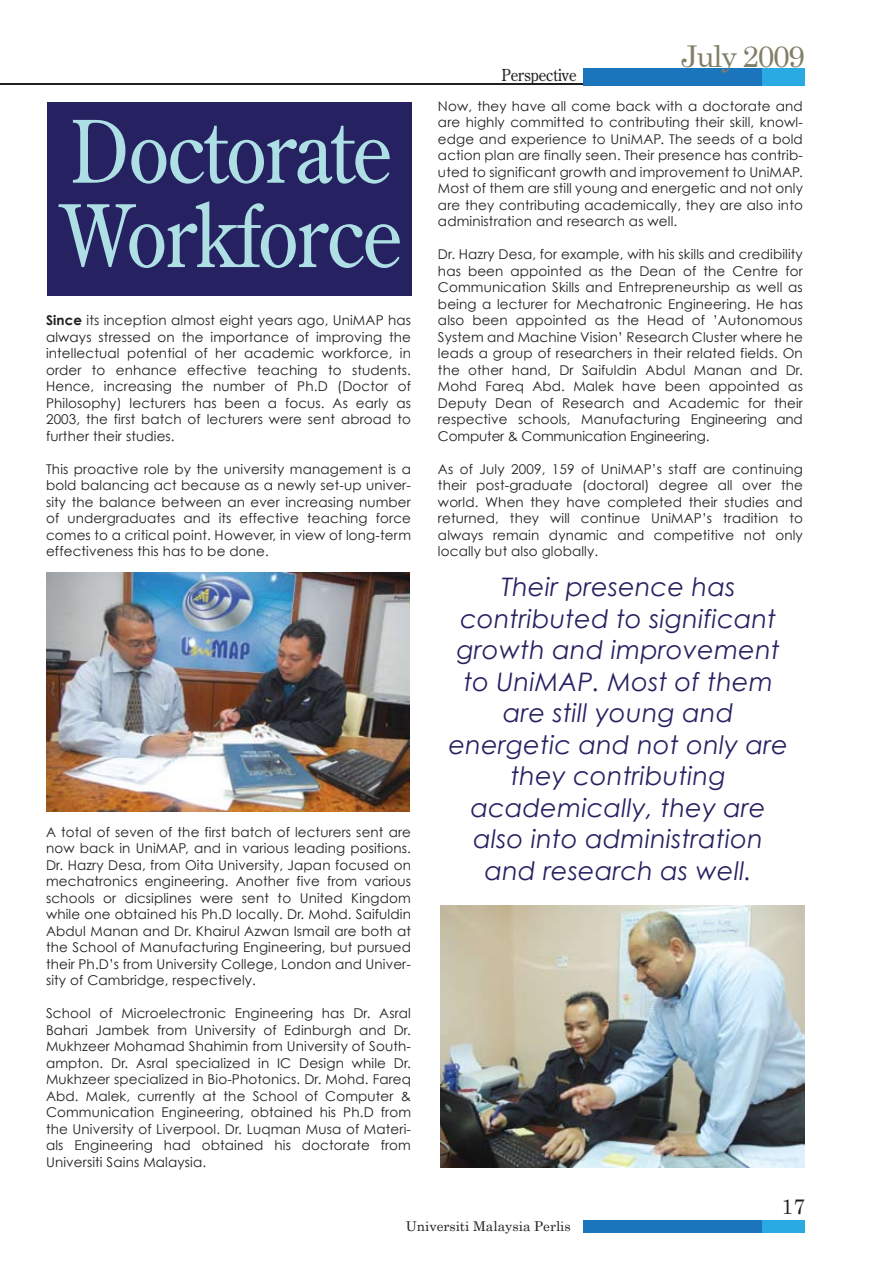
<style>
.page{position:relative;width:890px;height:1263px;background:#fff}
.page>*{position:absolute;margin:0;border:0;box-sizing:border-box;transform-origin:0 0}
.t1{font:85.8px/84.3px "Century Old Style";letter-spacing:-.02em;color:#aedfe4;scale:.91 1}
.t2{font:30px "Century";letter-spacing:-.05em;color:#817f67}
.t3{font:italic 25.5px/31.5px "Century Gothic";letter-spacing:.01em;color:#262261;text-align:center}
.t4{font:21px "Century";color:#231f20}
.t5{font:16.5px "Century Old Style";color:#231f20;scale:.91 1}
.t6{font:13.5px/16.5px "Century Gothic";letter-spacing:.01em;color:#231f20;text-align:justify}
.t7{font:13.5px "Century";color:#231f20}
.s1{font-weight:700}
</style>
<div class="page">
<div style="left:47px;top:102px;width:365px;height:194px;background:#262261"></div>
<div style="left:583px;top:1220px;width:221px;height:13px;background:#29aae2"></div>
<div style="left:583px;top:1220px;width:179px;height:13px;background:#1b75bc"></div>
<hr style="left:0;top:84px;width:804px;height:1px;background:#231f20">
<div style="left:583px;top:68px;width:221px;height:17px;background:#29aae2"></div>
<div style="left:583px;top:68px;width:179px;height:17px;background:#1b75bc"></div>
<img style="left:47px;top:572px;width:362px;height:239px">
<img style="left:440px;top:905px;width:364px;height:263px">
<h1 class="t1" style="left:60px;top:108px;width:377px">Doctorate<br>Workforce</h1>
<p class="t6" style="left:46px;top:312px;width:366px"><span class="s1">Since</span> its inception almost eight years ago, UniMAP has always stressed on the importance of improving the intellectual potential of her academic workforce, in order to enhance effective teaching to students.<br>Hence, increasing the number of Ph.D (Doctor of Philosophy) lecturers has been a focus. As early as 2003, the first batch of lecturers were sent abroad to further their studies.</p>
<p class="t6" style="left:46px;top:460px;width:366px">This proactive role by the university management is a bold balancing act because as a newly set-up univer&shy;sity the balance between an ever increasing number of undergraduates and its effective teaching force comes to a critical point. However, in view of long-term effectiveness this has to be done.</p>
<p class="t6" style="left:46px;top:823px;width:366px">A total of seven of the first batch of lecturers sent are now back in UniMAP, and in various leading positions.<br>Dr. Hazry Desa, from Oita University, Japan focused on mechatronics engineering. Another five from various schools or dicsiplines were sent to United Kingdom while one obtained his Ph.D locally. Dr. Mohd. Saifuldin Abdul Manan and Dr. Khairul Azwan Ismail are both at the School of Manufacturing Engineering, but pursued their Ph.D’s from University College, London and Univer&shy;sity of Cambridge, respectively.</p>
<p class="t6" style="left:46px;top:1005px;width:366px">School of Microelectronic Engineering has Dr. Asral Bahari Jambek from University of Edinburgh and Dr.<br>Mukhzeer Mohamad Shahimin from University of South&shy;ampton. Dr. Asral specialized in IC Design while Dr.<br>Mukhzeer specialized in Bio-Photonics. Dr. Mohd. Fareq Abd. Malek, currently at the School of Computer &amp; Communication Engineering, obtained his Ph.D from the University of Liverpool. Dr. Luqman Musa of Materi&shy;als Engineering had obtained his doctorate from Universiti Sains Malaysia.</p>
<p class="t5" style="left:501px;top:64px;width:84px">Perspective</p>
<h2 class="t2" style="left:681px;top:31px;width:125px">July 2009</h2>
<p class="t6" style="left:438px;top:97px;width:366px">Now, they have all come back with a doctorate and are highly committed to contributing their skill, knowl&shy;edge and experience to UniMAP. The seeds of a bold action plan are finally seen. Their presence has contrib&shy;uted to significant growth and improvement to UniMAP.<br>Most of them are still young and energetic and not only are they contributing academically, they are also into administration and research as well.</p>
<p class="t6" style="left:438px;top:246px;width:366px">Dr. Hazry Desa, for example, with his skills and credibility has been appointed as the Dean of the Centre for Communication Skills and Entrepreneurship as well as being a lecturer for Mechatronic Engineering. He has also been appointed as the Head of ’Autonomous System and Machine Vision’ Research Cluster where he leads a group of researchers in their related fields. On the other hand, Dr Saifuldin Abdul Manan and Dr.<br>Mohd Fareq Abd. Malek have been appointed as Deputy Dean of Research and Academic for their respective schools, Manufacturing Engineering and Computer &amp; Communication Engineering.</p>
<p class="t6" style="left:438px;top:460px;width:366px">As of July 2009, 159 of UniMAP’s staff are continuing their post-graduate (doctoral) degree all over the world. When they have completed their studies and returned, they will continue UniMAP’s tradition to always remain dynamic and competitive not only locally but also globally.</p>
<h3 class="t3" style="left:448px;top:571px;width:341px">Their presence has contributed to significant growth and improvement to UniMAP. Most of them are still young and energetic and not only are they contributing academically, they are also into administration and research as well.</h3>
<h3 class="t4" style="left:781px;top:1188px;width:25px">17</h3>
<p class="t7" style="left:406px;top:1214px;width:166px">Universiti Malaysia Perlis</p>
</div>
